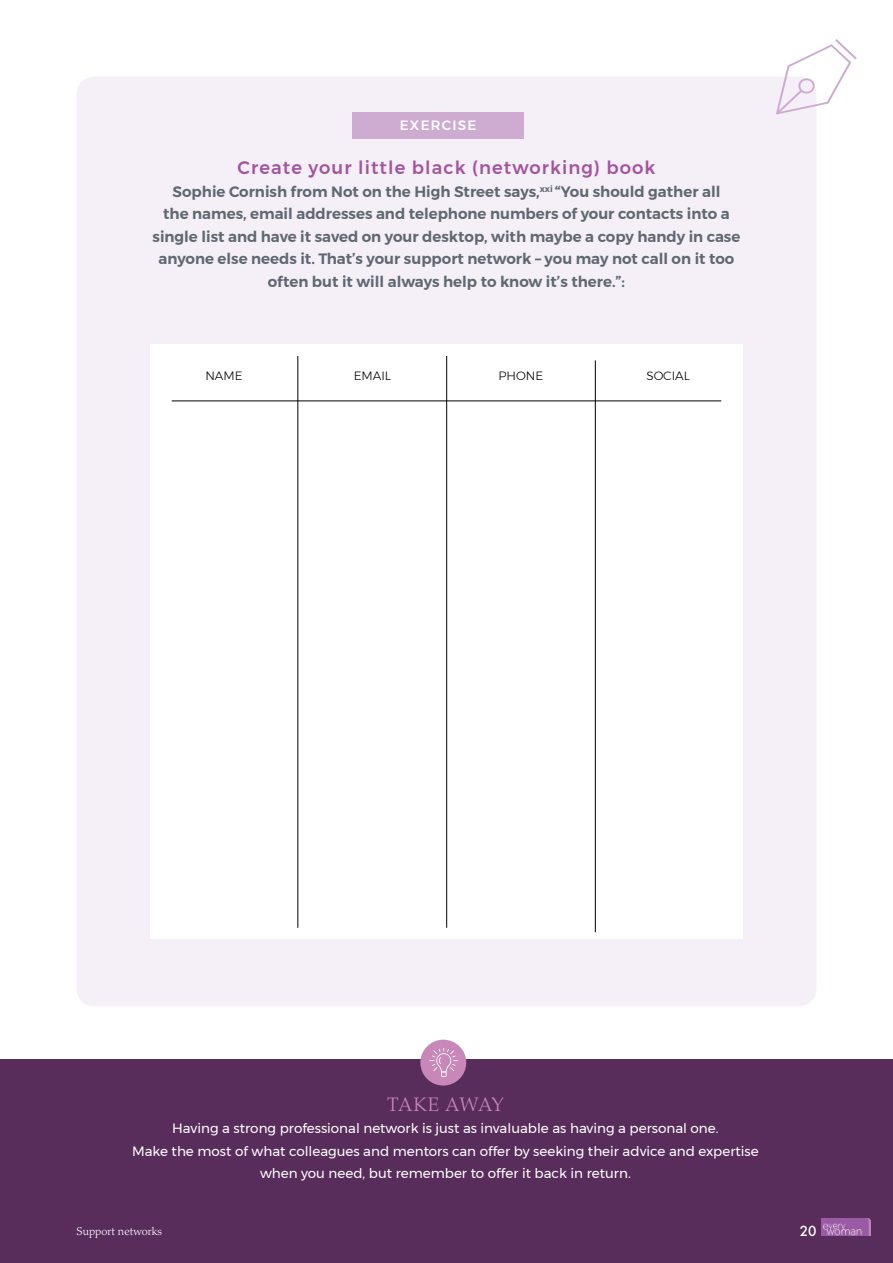
<style>
.page{position:relative;width:893px;height:1263px;background:#fff}
.page>*{position:absolute;margin:0;border:0;box-sizing:border-box;transform-origin:0 0}
.t1{font:300 19.5px "Palatino LT Pro";letter-spacing:.015em;color:#c787b9}
.t2{font:500 18px "Montserrat";letter-spacing:.06em;color:#a2559d}
.t3{font:600 15px/22.5px "Montserrat";color:#5f6872;text-align:center}
.t4{font:13.5px/22.5px "Montserrat";color:#fff;text-align:center}
.t5{font:500 13.5px "Montserrat";letter-spacing:.09em;color:#fff}
.t6{font:500 13.5px "Futura";color:#fff}
.t7{font:300 12px "Montserrat";color:#000}
.t8{font:300 11.25px "Palatino LT Pro";color:#fff}
</style>
<div class="page">
<div style="left:0;top:1060px;width:893px;height:203px;background:#582c5b"></div>
<div style="left:77px;top:77px;width:739px;height:929px;background:#f5eff7;border-radius:18px"></div>
<img style="left:821px;top:1218px;width:50px;height:18px">
<div style="left:150px;top:344px;width:592px;height:595px;background:#fff"></div>
<div style="left:352px;top:112px;width:172px;height:26px;background:#ceacd2"></div>
<div style="left:420px;top:1040px;width:46px;height:45px;background:#c787b9;border-radius:50%"></div>
<svg style="left:429px;top:1048px;width:29px;height:29px"></svg>
<hr style="left:298px;top:356px;width:1px;height:572px;background:#000">
<hr style="left:446px;top:356px;width:1px;height:572px;background:#000">
<hr style="left:172px;top:401px;width:549px;height:1px;background:#000">
<hr style="left:595px;top:360px;width:1px;height:572px;background:#000">
<svg style="left:776px;top:39px;width:81px;height:75px"></svg>
<p class="t5" style="left:400px;top:115px;width:78px">EXERCISE</p>
<p class="t2" style="left:238px;top:154px;width:419px">Create your little black (networking) book</p>
<p class="t3" style="left:153px;top:180px;width:589px">Sophie Cornish from Not on the High Street says,<sup>xxi</sup> “You should gather all<br>the names, email addresses and telephone numbers of your contacts into a single list and have it saved on your desktop, with maybe a copy handy in case anyone else needs it. That’s your support network – you may not call on it too often but it will always help to know it’s there.”:</p>
<p class="t7" style="left:205px;top:367px;width:39px">NAME</p>
<p class="t7" style="left:354px;top:367px;width:39px">EMAIL</p>
<p class="t7" style="left:499px;top:367px;width:46px">PHONE</p>
<p class="t7" style="left:646px;top:367px;width:45px">SOCIAL</p>
<h1 class="t1" style="left:387px;top:1092px;width:118px">TAKE AWAY</h1>
<p class="t4" style="left:132px;top:1117px;width:628px">Having a strong professional network is just as invaluable as having a personal one.<br>Make the most of what colleagues and mentors can offer by seeking their advice and expertise when you need, but remember to offer it back in return.</p>
<p class="t8" style="left:77px;top:1224px;width:87px">Support networks</p>
<p class="t6" style="left:800px;top:1221px;width:18px">20</p>
</div>
